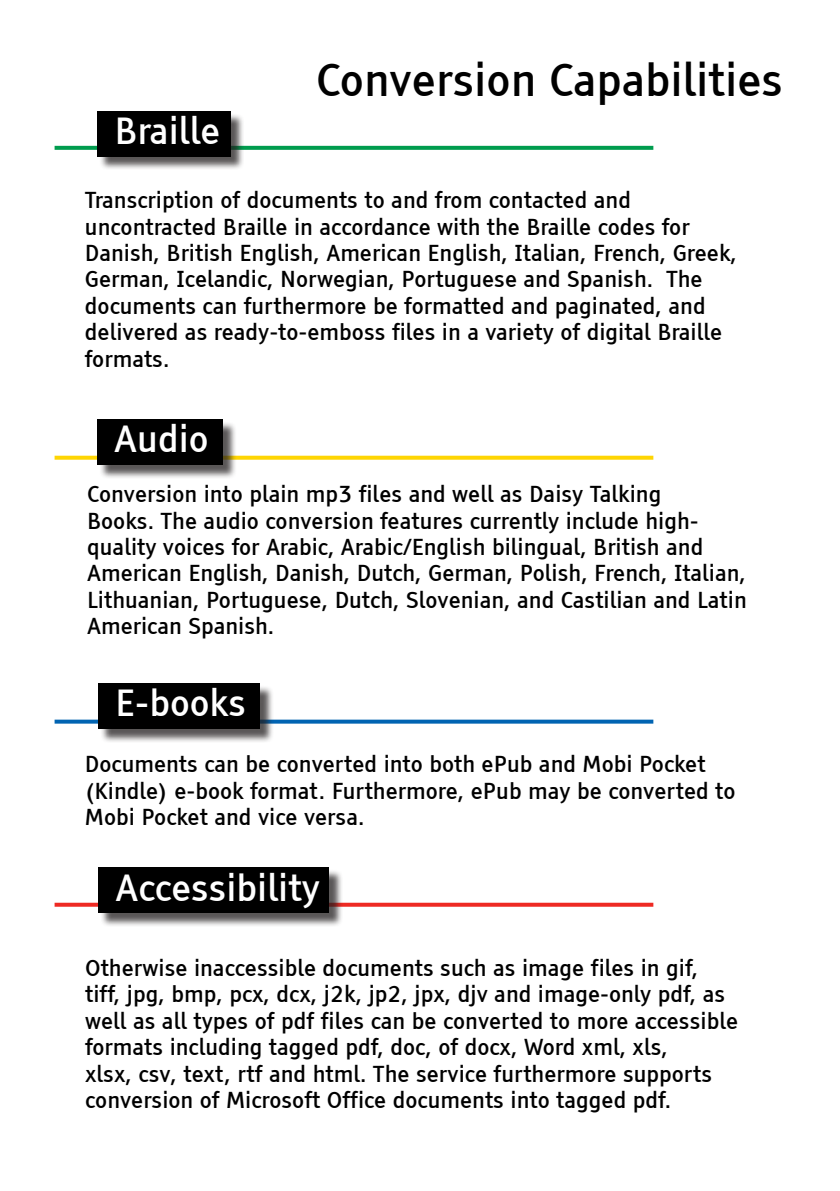
<style>
.page{position:relative;width:840px;height:1191px;background:#fff}
.page>*{position:absolute;margin:0;border:0;box-sizing:border-box;transform-origin:0 0}
.t1{font:44px "Tiresias P Cfont";color:#000}
.t2{font:36px "Tiresias P Cfont";color:#fff}
.t3{font:22px/26.4px "Tiresias P Cfont";color:#000}
</style>
<div class="page">
<svg style="left:55px;top:146px;width:598px;height:4px;background:#0a9f54"></svg>
<svg style="left:55px;top:456px;width:598px;height:4px;background:#fdd714"></svg>
<svg style="left:55px;top:719px;width:598px;height:4px;background:#297cbe"></svg>
<svg style="left:55px;top:902px;width:598px;height:4px"></svg>
<div style="left:99px;top:113px;width:146px;height:58px;background:#231f20;opacity:.75"></div>
<div style="left:97px;top:111px;width:134px;height:46px;background:#000"></div>
<div style="left:99px;top:421px;width:137px;height:58px;background:#231f20;opacity:.75"></div>
<div style="left:97px;top:419px;width:125px;height:46px;background:#000"></div>
<div style="left:100px;top:685px;width:174px;height:57px;background:#231f20;opacity:.75"></div>
<div style="left:98px;top:683px;width:162px;height:46px;background:#000"></div>
<div style="left:100px;top:869px;width:243px;height:58px;background:#231f20;opacity:.75"></div>
<div style="left:98px;top:867px;width:231px;height:46px;background:#000"></div>
<p class="t2" style="left:114px;top:108px;width:107px">Braille</p>
<p class="t1" style="left:316px;top:52px;width:468px">Conversion Capabilities</p>
<p class="t3" style="left:85px;top:187px;width:653px">Transcription of documents to and from contacted and uncontracted Braille in accordance with the Braille codes for Danish, British English, American English, Italian, French, Greek, German, Icelandic, Norwegian, Portuguese and Spanish. The documents can furthermore be formatted and paginated, and delivered as ready-to-emboss files in a variety of digital Braille formats.</p>
<p class="t2" style="left:114px;top:416px;width:96px">Audio</p>
<p class="t3" style="left:87px;top:481px;width:660px">Conversion into plain mp3 files and well as Daisy Talking<br>Books. The audio conversion features currently include high&shy;quality voices for Arabic, Arabic/English bilingual, British and American English, Danish, Dutch, German, Polish, French, Italian, Lithuanian, Portuguese, Dutch, Slovenian, and Castilian and Latin American Spanish.</p>
<p class="t2" style="left:115px;top:680px;width:133px">E-books</p>
<p class="t3" style="left:85px;top:751px;width:651px">Documents can be converted into both ePub and Mobi Pocket (Kindle) e-book format. Furthermore, ePub may be converted to<br>Mobi Pocket and vice versa.</p>
<p class="t2" style="left:115px;top:864px;width:206px">Accessibility</p>
<p class="t3" style="left:85px;top:954px;width:654px">Otherwise inaccessible documents such as image files in gif, tiff, jpg, bmp, pcx, dcx, j2k, jp2, jpx, djv and image-only pdf, as well as all types of pdf files can be converted to more accessible formats including tagged pdf, doc, of docx, Word xml, xls,<br>xlsx, csv, text, rtf and html. The service furthermore supports conversion of Microsoft Office documents into tagged pdf.</p>
</div>
